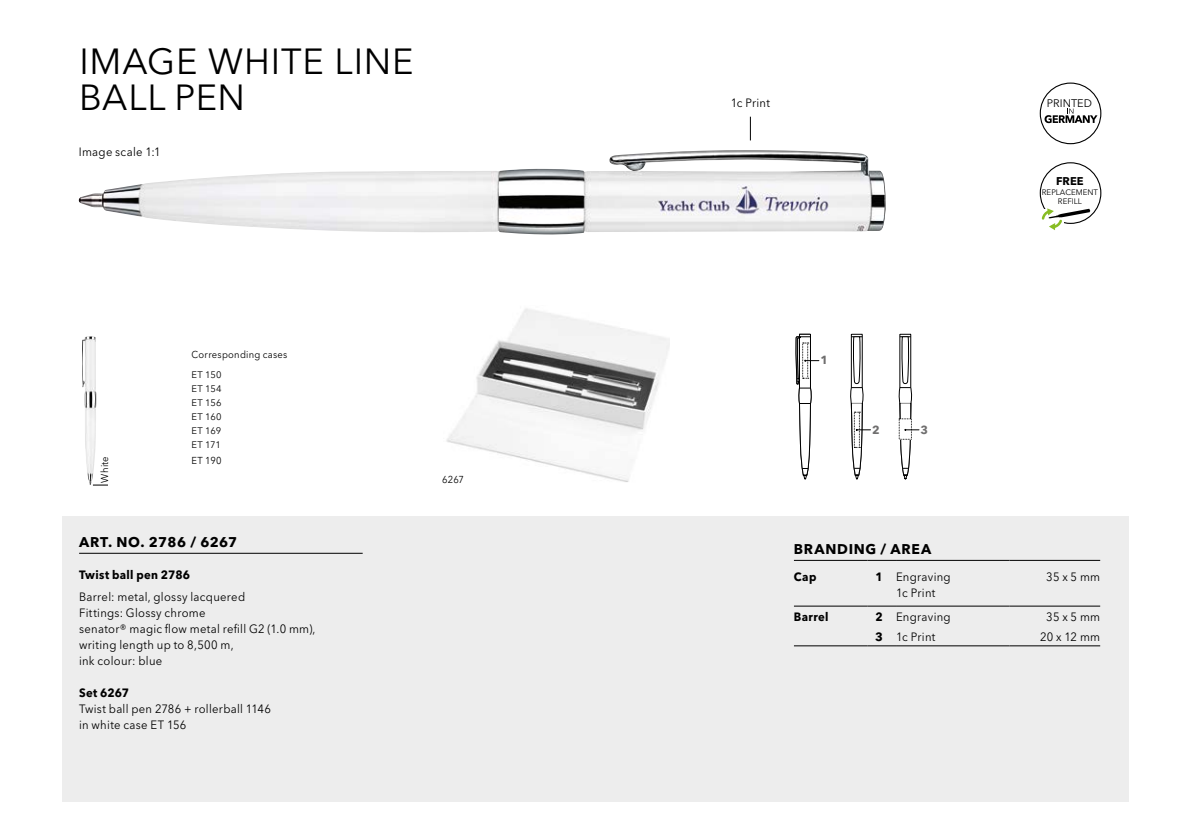
<style>
.page{position:relative;width:1191px;height:840px;background:#fff}
.page>*{position:absolute;margin:0;border:0;box-sizing:border-box;transform-origin:0 0}
.t1{font:36px/36px "Avenir Next W1 G";letter-spacing:.025em;color:#000}
.t2{font:700 14px "Avenir Next W1 G";letter-spacing:.03em;color:#000}
.t3{font:700 14px "Avenir Next W1 G";letter-spacing:.05em;color:#000}
.t4{font:12px/16px "Avenir Next W1 G";letter-spacing:.025em;color:#000;scale:.94 1}
.t5{font:700 12px "Avenir Next W1 G";letter-spacing:.03em;color:#000;scale:.94 1}
.t6{font:700 11.8px "Avenir Next W1 G";color:#706f6f}
.t7{font:700 11.2px "Avenir Next W1 G";color:#000}
.t8{font:11px "Avenir Next W1 G";color:#000}
.t9{font:10px "Avenir Next W1 G";letter-spacing:.025em;color:#000;scale:.94 1}
.t10{font:9.4px/14px "Avenir Next W1 G";letter-spacing:.015em;color:#000;text-align:justify}
.t11{font:8px/9.4px "Avenir Next W1 G";color:#000;text-align:center}
.s1{font-weight:700}
</style>
<div class="page">
<div style="left:63px;top:516px;width:1066px;height:285px;background:#ededed"></div>
<img style="left:79px;top:150px;width:806px;height:85px">
<img style="left:82px;top:336px;width:14px;height:149px">
<img style="left:446px;top:308px;width:223px;height:174px">
<svg style="left:93px;top:484px;width:15px;height:1px"></svg>
<svg style="left:795px;top:334px;width:24px;height:145px"></svg>
<svg style="left:850px;top:334px;width:20px;height:145px"></svg>
<svg style="left:898px;top:334px;width:21px;height:145px"></svg>
<hr style="left:79px;top:552px;width:284px;height:1px;background:#000">
<svg style="left:1039px;top:82px;width:62px;height:62px"></svg>
<svg style="left:1039px;top:162px;width:62px;height:68px"></svg>
<svg style="left:750px;top:117px;width:1px;height:23px"></svg>
<hr style="left:794px;top:559px;width:73px;height:1px;background:#000">
<svg style="left:867px;top:559px;width:29px;height:1px"></svg>
<hr style="left:896px;top:559px;width:113px;height:1px;background:#000">
<hr style="left:1009px;top:559px;width:91px;height:1px;background:#000">
<hr style="left:794px;top:645px;width:73px;height:1px;background:#000">
<svg style="left:867px;top:645px;width:29px;height:1px"></svg>
<hr style="left:896px;top:645px;width:113px;height:1px;background:#000">
<hr style="left:1009px;top:645px;width:91px;height:1px;background:#000">
<hr style="left:794px;top:605px;width:73px;height:1px;background:#000">
<svg style="left:867px;top:605px;width:29px;height:1px"></svg>
<hr style="left:896px;top:605px;width:113px;height:1px;background:#000">
<hr style="left:1009px;top:605px;width:91px;height:1px;background:#000">
<h1 class="t1" style="left:79px;top:43px;width:336px">IMAGE WHITE LINE<br>BALL PEN</h1>
<p class="t4" style="left:79px;top:143px;width:89px">Image scale 1:1</p>
<p class="t9" style="left:99px;top:482px;width:30px;rotate:-90deg">White</p>
<p class="t9" style="left:192px;top:348px;width:103px">Corresponding cases</p>
<p class="t10" style="left:192px;top:367px;width:31px">ET 150<br>ET 154<br>ET 156<br>ET 160<br>ET 169<br>ET 171</p>
<p class="t9" style="left:192px;top:454px;width:33px">ET 190</p>
<p class="t2" style="left:79px;top:533px;width:160px">ART. NO. 2786 / 6267</p>
<p class="t5" style="left:79px;top:566px;width:120px">Twist ball pen 2786</p>
<p class="t4" style="left:79px;top:588px;width:253px">Barrel: metal, glossy lacquered<br>Fittings: Glossy chrome<br>senator® magic flow metal refill G2 (1.0 mm), writing length up to 8,500 m,<br>ink colour: blue</p>
<p class="t5" style="left:79px;top:684px;width:55px">Set 6267</p>
<p class="t4" style="left:79px;top:700px;width:206px">Twist ball pen 2786 + rollerball 1146 in white case ET 156</p>
<p class="t9" style="left:442px;top:473px;width:25px">6267</p>
<p class="t4" style="left:730px;top:95px;width:43px">1c Print</p>
<p class="t8" style="left:1047px;top:97px;width:46px">PRINTED</p>
<p class="t7" style="left:1056px;top:174px;width:29px">FREE</p>
<p class="t11" style="left:1042px;top:187px;width:58px">REPLACEMENT<br>REFILL</p>
<p class="t6" style="left:820px;top:353px;width:9px">1</p>
<p class="t6" style="left:872px;top:422px;width:9px">2</p>
<p class="t6" style="left:920px;top:422px;width:9px">3</p>
<p class="t3" style="left:794px;top:540px;width:139px">BRANDING / AREA</p>
<p class="t5" style="left:794px;top:569px;width:25px">Cap</p>
<p class="t4" style="left:875px;top:568px;width:82px;text-align:center"><span class="s1">1</span> Engraving<br>1c Print</p>
<p class="t4" style="left:1046px;top:568px;width:59px">35 x 5 mm</p>
<p class="t5" style="left:794px;top:609px;width:38px">Barrel</p>
<p class="t4" style="left:875px;top:608px;width:82px"><span class="s1">2</span> Engraving</p>
<p class="t4" style="left:1046px;top:608px;width:59px">35 x 5 mm</p>
<p class="t4" style="left:875px;top:628px;width:66px"><span class="s1">3</span> 1c Print</p>
<p class="t4" style="left:1040px;top:628px;width:65px">20 x 12 mm</p>
</div>
